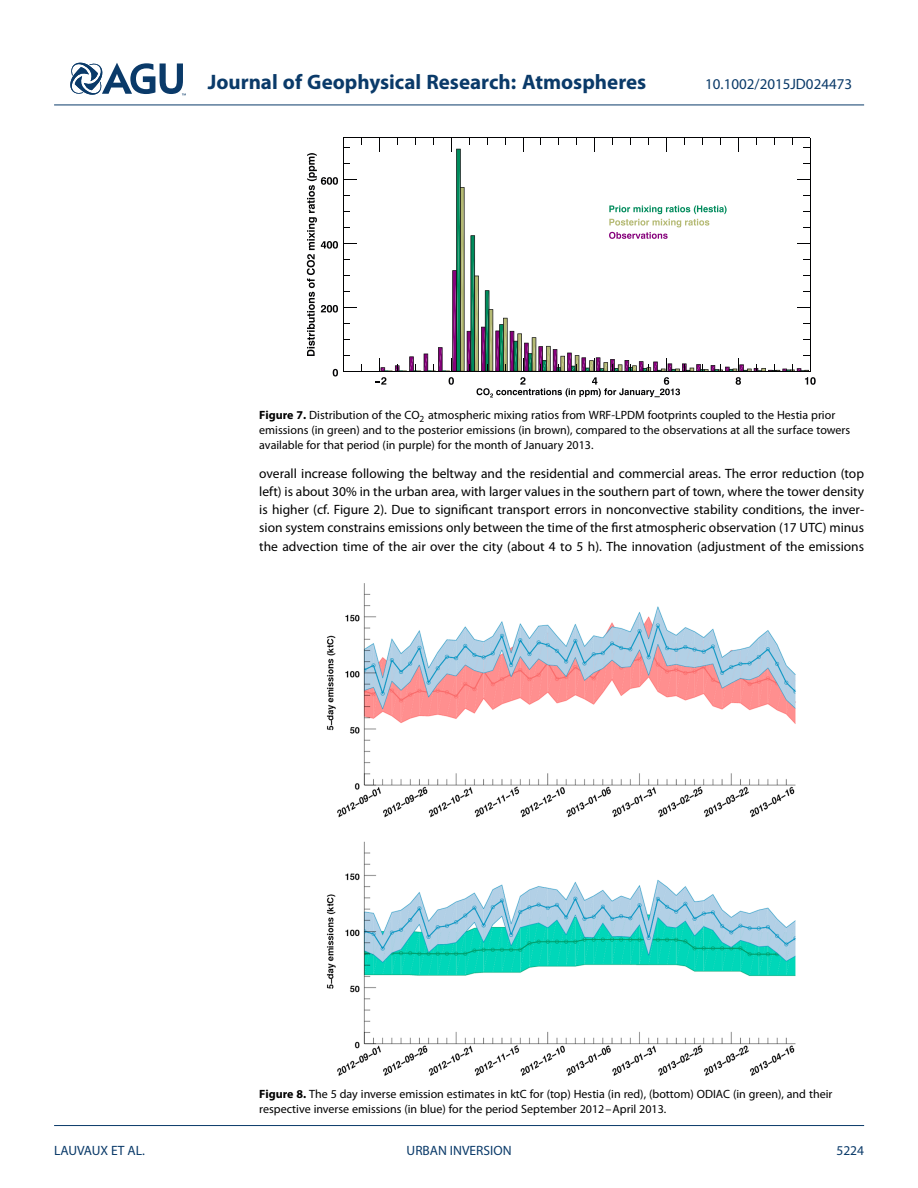
<style>
.page{position:relative;width:918px;height:1188px;background:#fff}
.page>*{position:absolute;margin:0;border:0;box-sizing:border-box;transform-origin:0 0}
.t1{font:700 21px "Myriad Pro";color:#0a3a69}
.t2{font:15px "Myriad Pro";color:#0a3a69}
.t3{font:13.5px/18.3px "Myriad Pro";color:#000;text-align:justify}
.t4{font:13.5px "Myriad Pro";color:#0a3a69}
.t5{font:12px/15px "Myriad Pro";color:#000}
.s1{font-weight:700}
</style>
<div class="page">
<svg style="left:70px;top:62px;width:116px;height:34px"></svg>
<hr style="left:54px;top:105px;width:810px;height:1px;background:#0a3a69">
<hr style="left:344px;top:371px;width:466px;height:1px;background:#030304">
<hr style="left:343px;top:138px;width:1px;height:233px;background:#030304">
<svg style="left:333px;top:365px;width:29px;height:11px"></svg>
<hr style="left:344px;top:138px;width:466px;height:1px;background:#030304">
<svg style="left:307px;top:138px;width:55px;height:218px"></svg>
<svg style="left:375px;top:138px;width:441px;height:259px"></svg>
<img style="left:327px;top:583px;width:469px;height:493px">
<hr style="left:54px;top:1125px;width:810px;height:1px;background:#0a3a69">
<h1 class="t1" style="left:208px;top:73px;width:440px">Journal of Geophysical Research: Atmospheres</h1>
<p class="t2" style="left:705px;top:78px;width:148px">10.1002/2015JD024473</p>
<p class="t5" style="left:259px;top:408px;width:592px"><span class="s1">Figure 7.</span> Distribution of the CO<sub>2</sub> atmospheric mixing ratios from WRF-LPDM footprints coupled to the Hestia prior emissions (in green) and to the posterior emissions (in brown), compared to the observations at all the surface towers available for that period (in purple) for the month of January 2013.</p>
<p class="t3" style="left:259px;top:465px;width:606px">overall increase following the beltway and the residential and commercial areas. The error reduction (top left) is about 30% in the urban area, with larger values in the southern part of town, where the tower density is higher (cf. Figure 2). Due to significant transport errors in nonconvective stability conditions, the inver&shy;sion system constrains emissions only between the time of the first atmospheric observation (17 UTC) minus the advection time of the air over the city (about 4 to 5 h). The innovation (adjustment of the emissions</p>
<p class="t5" style="left:259px;top:1088px;width:575px"><span class="s1">Figure 8.</span> The 5 day inverse emission estimates in ktC for (top) Hestia (in red), (bottom) ODIAC (in green), and their respective inverse emissions (in blue) for the period September 2012–April 2013.</p>
<p class="t4" style="left:54px;top:1145px;width:92px">LAUVAUX ET AL.</p>
<p class="t4" style="left:407px;top:1145px;width:106px">URBAN INVERSION</p>
<p class="t4" style="left:836px;top:1145px;width:29px">5224</p>
</div>
